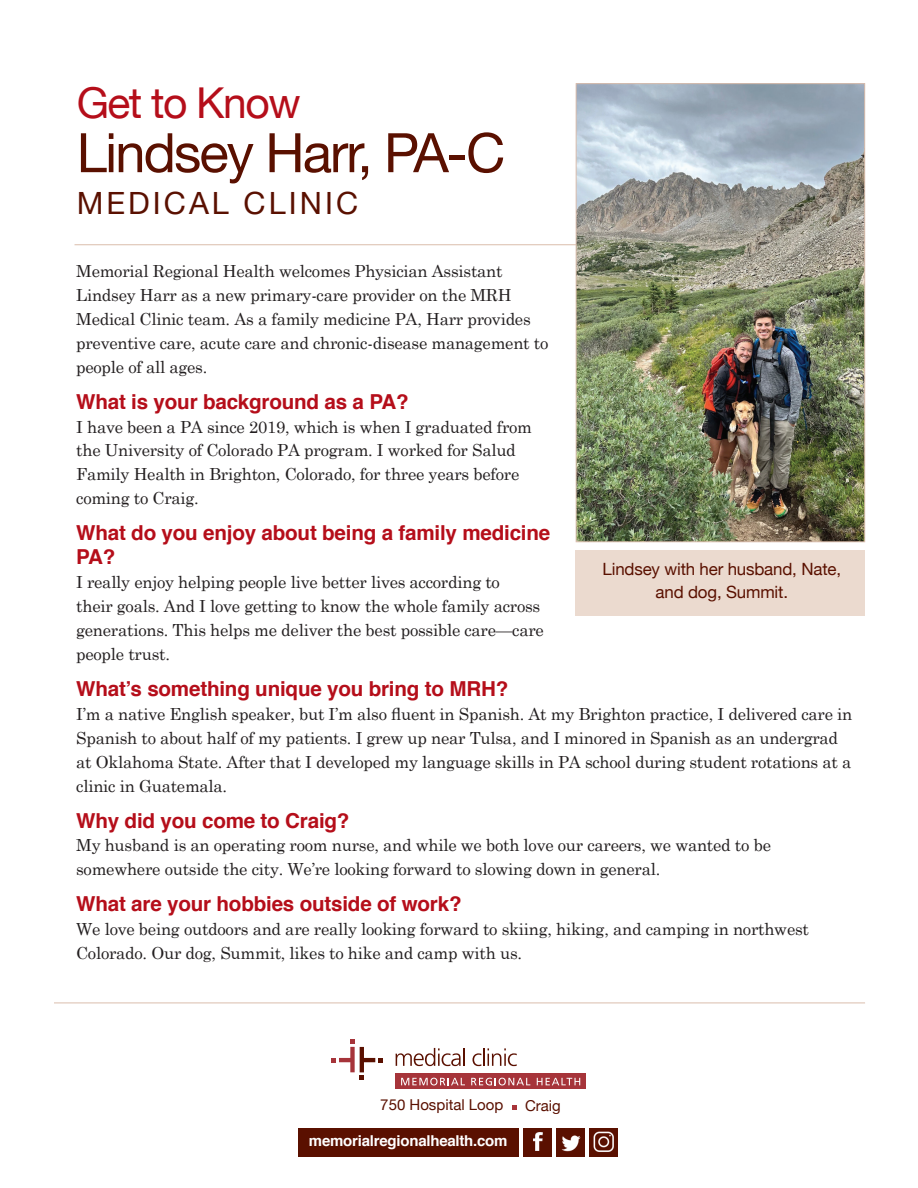
<style>
.page{position:relative;width:918px;height:1188px;background:#fff}
.page>*{position:absolute;margin:0;border:0;box-sizing:border-box;transform-origin:0 0}
.t1{font:54.45px "Helvetica Neue";letter-spacing:-.035em;color:#5a1000}
.t2{font:42.6px "Helvetica Neue";letter-spacing:-.035em;color:#b50e1a}
.t3{font:30.6px "Helvetica Neue";letter-spacing:.1em;color:#5a1000}
.t4{font:700 20.7px/24px "Helvetica";letter-spacing:-.01em;color:#b50e1a}
.t5{font:16.95px/22.5px "Helvetica Neue";letter-spacing:-.01em;color:#5a1000;text-align:center}
.t6{font:16.65px/24px "Century Schoolbook";letter-spacing:-.015em;color:#231f20}
.t7{font:700 15px "Helvetica";letter-spacing:-.015em;color:#fff}
.t8{font:15px "Helvetica Neue";color:#5a1000}
</style>
<div class="page">
<hr style="left:75px;top:244px;width:624px;height:1px;background:#dabdac">
<hr style="left:54px;top:1003px;width:811px;height:1px;background:#dabdac">
<svg style="left:512px;top:1105px;width:5px;height:5px"></svg>
<div style="left:298px;top:1128px;width:221px;height:28px;background:#5a1000"></div>
<div style="left:523px;top:1128px;width:29px;height:28px;background:#5a1000"></div>
<img style="left:533px;top:1133px;width:9px;height:18px">
<img style="left:556px;top:1128px;width:29px;height:28px">
<div style="left:589px;top:1128px;width:29px;height:28px;background:#5a1000"></div>
<img style="left:593px;top:1131px;width:21px;height:21px">
<img style="left:578px;top:85px;width:285px;height:455px">
<div style="left:576px;top:83px;width:289px;height:459px;border:1px solid #dabdac"></div>
<div style="left:576px;top:550px;width:289px;height:66px;background:#ebdacf"></div>
<div style="left:395px;top:1074px;width:191px;height:15px;background:#a6343a"></div>
<svg style="left:401px;top:1078px;width:64px;height:7px"></svg>
<svg style="left:471px;top:1078px;width:59px;height:7px"></svg>
<svg style="left:537px;top:1078px;width:43px;height:7px"></svg>
<svg style="left:331px;top:1039px;width:52px;height:41px"></svg>
<svg style="left:396px;top:1048px;width:69px;height:18px"></svg>
<svg style="left:473px;top:1048px;width:44px;height:18px"></svg>
<h2 class="t2" style="left:77px;top:72px;width:225px">Get to Know</h2>
<h1 class="t1" style="left:77px;top:114px;width:430px">Lindsey Harr, PA-C</h1>
<h3 class="t3" style="left:77px;top:181px;width:283px">MEDICAL CLINIC</h3>
<p class="t6" style="left:76px;top:259px;width:474px">Memorial Regional Health welcomes Physician Assistant Lindsey Harr as a new primary-care provider on the MRH Medical Clinic team. As a family medicine PA, Harr provides preventive care, acute care and chronic-disease management to people of all ages.</p>
<p class="t4" style="left:76px;top:390px;width:334px">What is your background as a PA?</p>
<p class="t6" style="left:76px;top:414px;width:457px">I have been a PA since 2019, which is when I graduated from the University of Colorado PA program. I worked for Salud Family Health in Brighton, Colorado, for three years before coming to Craig.</p>
<p class="t4" style="left:76px;top:521px;width:476px">What do you enjoy about being a family medicine<br>PA?</p>
<p class="t6" style="left:76px;top:570px;width:469px">I really enjoy helping people live better lives according to<br>their goals. And I love getting to know the whole family across generations. This helps me deliver the best possible care—care people trust.</p>
<p class="t4" style="left:76px;top:677px;width:434px">What’s something unique you bring to MRH?</p>
<p class="t6" style="left:76px;top:701px;width:778px">I’m a native English speaker, but I’m also fluent in Spanish. At my Brighton practice, I delivered care in Spanish to about half of my patients. I grew up near Tulsa, and I minored in Spanish as an undergrad at Oklahoma State. After that I developed my language skills in PA school during student rotations at a clinic in Guatemala.</p>
<p class="t4" style="left:76px;top:809px;width:275px">Why did you come to Craig?</p>
<p class="t6" style="left:76px;top:833px;width:696px">My husband is an operating room nurse, and while we both love our careers, we wanted to be somewhere outside the city. We’re looking forward to slowing down in general.</p>
<p class="t4" style="left:76px;top:892px;width:387px">What are your hobbies outside of work?</p>
<p class="t6" style="left:76px;top:917px;width:734px">We love being outdoors and are really looking forward to skiing, hiking, and camping in northwest<br>Colorado. Our dog, Summit, likes to hike and camp with us.</p>
<p class="t5" style="left:603px;top:559px;width:240px">Lindsey with her husband, Nate, and dog, Summit.</p>
<p class="t8" style="left:380px;top:1094px;width:125px">750 Hospital Loop</p>
<p class="t8" style="left:525px;top:1095px;width:37px">Craig</p>
<p class="t7" style="left:309px;top:1128px;width:200px">memorialregionalhealth.com</p>
</div>
